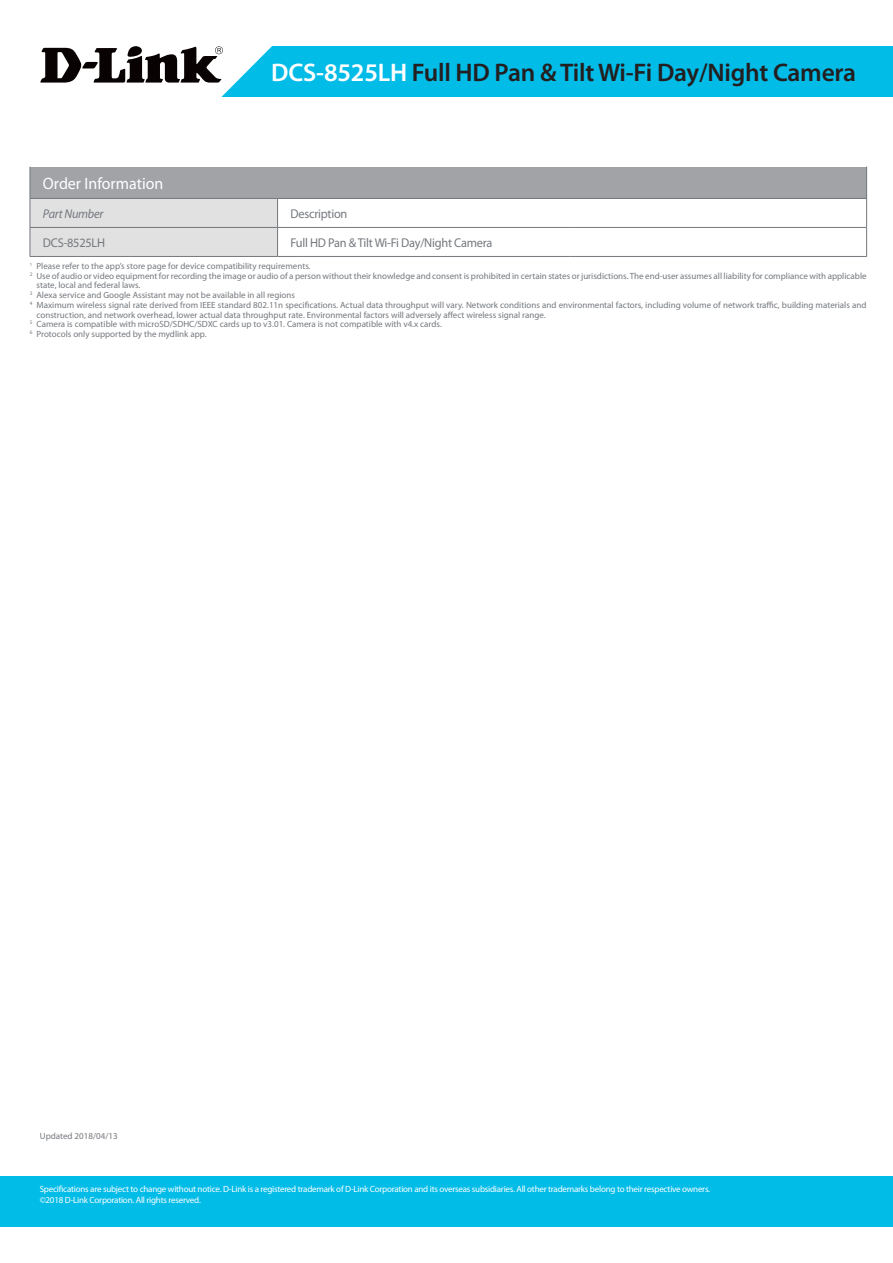
<style>
.page{position:relative;width:893px;height:1263px;background:#fff}
.page>*{position:absolute;margin:0;border:0;box-sizing:border-box;transform-origin:0 0}
.t1{font:600 25.5px "Myriad Pro";letter-spacing:-.01em;color:#231f20}
.t2{font:16.5px "Myriad Pro";color:#fff}
.t3{font:12.75px "Myriad Pro";letter-spacing:-.02em;color:#74787d}
.t4{font:italic 12.75px "Myriad Pro";letter-spacing:-.02em;color:#74787d}
.t5{font:9px "Myriad Pro";color:#74787d}
.t6{font:9px/10.8px "Myriad Pro";letter-spacing:-.025em;color:#fff}
.s1{color:#fff}
.s2{font-size:8.25px}
</style>
<div class="page">
<div style="left:0;top:1176px;width:893px;height:51px;background:#02bce8"></div>
<div style="left:215px;top:46px;width:678px;height:51px;background:#02bce8"></div>
<svg style="left:215px;top:46px;width:57px;height:51px"></svg>
<svg style="left:40px;top:46px;width:183px;height:37px"></svg>
<div style="left:30px;top:167px;width:837px;height:31px;background:#a1a3a7"></div>
<hr style="left:866px;top:167px;width:1px;height:31px;background:#74787d">
<hr style="left:278px;top:256px;width:293px;height:1px;background:#74787d">
<hr style="left:571px;top:256px;width:296px;height:1px;background:#74787d">
<hr style="left:278px;top:198px;width:293px;height:1px;background:#74787d">
<hr style="left:571px;top:198px;width:296px;height:1px;background:#74787d">
<hr style="left:278px;top:227px;width:293px;height:1px;background:#74787d">
<hr style="left:571px;top:227px;width:296px;height:1px;background:#74787d">
<div style="left:30px;top:198px;width:248px;height:58px;background:#e1e1e2"></div>
<hr style="left:30px;top:256px;width:248px;height:1px;background:#74787d">
<hr style="left:30px;top:167px;width:1px;height:31px;background:#74787d">
<svg style="left:866px;top:199px;width:1px;height:57px"></svg>
<h1 class="t1" style="left:271px;top:56px;width:586px"><span class="s1">DCS-8525LH</span> Full HD Pan &amp; Tilt Wi-Fi Day/Night Camera</h1>
<h2 class="t2" style="left:43px;top:173px;width:122px">Order Information</h2>
<h3 class="t4" style="left:43px;top:206px;width:62px">Part Number</h3>
<h3 class="t3" style="left:291px;top:206px;width:58px">Description</h3>
<h3 class="t3" style="left:43px;top:235px;width:64px">DCS-8525LH</h3>
<h3 class="t3" style="left:291px;top:235px;width:203px">Full HD Pan &amp; Tilt Wi-Fi Day/Night Camera</h3>
<p class="t5" style="left:30px;top:260px;width:282px"><sup>1</sup> Please refer to the app’s store page for device compatibility requirements<span class="s2">.</span></p>
<p class="t5" style="left:30px;top:270px;width:838px"><sup>2</sup> Use of audio or video equipment for recording the image or audio of a person without their knowledge and consent is prohibited in certain states or jurisdictions. The end-user assumes all liability for compliance with applicable</p>
<p class="t5" style="left:37px;top:280px;width:105px">state, local and federal laws.</p>
<p class="t5" style="left:30px;top:290px;width:267px"><sup>3</sup> Alexa service and Google Assistant may not be available in all regions</p>
<p class="t5" style="left:30px;top:299px;width:838px"><sup>4</sup> Maximum wireless signal rate derived from IEEE standard 802.11n specifications. Actual data throughput will vary. Network conditions and environmental factors, including volume of network traffic, building materials and</p>
<p class="t5" style="left:37px;top:309px;width:511px">construction, and network overhead, lower actual data throughput rate. Environmental factors will adversely affect wireless signal range.</p>
<p class="t5" style="left:30px;top:319px;width:414px"><sup>5</sup> Camera is compatible with microSD/SDHC/SDXC cards up to v3.01. Camera is not compatible with v4.x cards.</p>
<p class="t5" style="left:30px;top:329px;width:178px"><sup>6</sup> Protocols only supported by the mydlink app.</p>
<p class="t5" style="left:40px;top:1130px;width:79px">Updated 2018/04/13</p>
<p class="t6" style="left:40px;top:1184px;width:672px">Specifications are subject to change without notice. D-Link is a registered trademark of D-Link Corporation and its overseas subsidiaries. All other trademarks belong to their respective owners. ©2018 D-Link Corporation. All rights reserved.</p>
</div>
